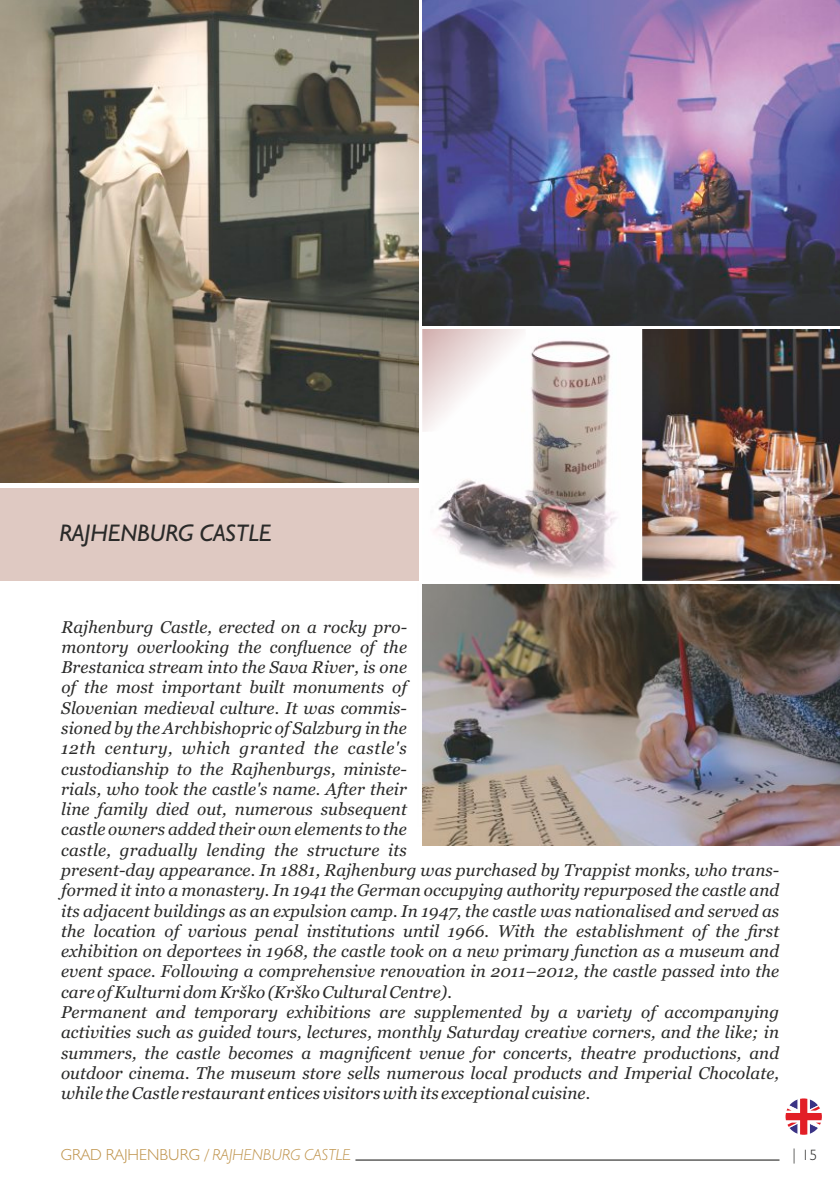
<style>
.page{position:relative;width:840px;height:1191px;background:#fff}
.page>*{position:absolute;margin:0;border:0;box-sizing:border-box;transform-origin:0 0}
.t1{font:italic 24px "Humanist 521 BT";color:#2a2a29}
.t2{font:italic 17px/20.2px "Georgia";letter-spacing:.005em;color:#2a2a29}
.t3{font:italic 300 16px "Humanist 521 BT";color:#c0954e}
.t4{font:300 15px "Humanist 521 BT";color:#2a2a29}
.s1{font-style:normal}
</style>
<div class="page">
<img style="left:422px;top:0;width:417px;height:325px">
<img style="left:435px;top:340px;width:182px;height:238px">
<img style="left:642px;top:329px;width:197px;height:251px">
<img style="left:422px;top:584px;width:417px;height:261px">
<img style="left:0;top:0;width:418px;height:483px">
<hr style="left:355px;top:1159px;width:424px;height:1px;background:#2a2a29">
<svg style="left:785px;top:1098px;width:36px;height:36px"></svg>
<div style="left:0;top:487px;width:418px;height:93px;background:#dfc9c2"></div>
<img style="left:422px;top:329px;width:103px;height:103px">
<h1 class="t1" style="left:60px;top:523px;width:213px">RAJHENBURG CASTLE</h1>
<p class="t2" style="left:61px;top:618px;width:719px">Rajhenburg Castle, erected on a rocky pro-<br>montory overlooking the confluence of the<br>Brestanica stream into the Sava River, is one<br>of the most important built monuments of<br>Slovenian medieval culture. It was commis-<br>sioned by the Archbishopric of Salzburg in the<br>12th century, which granted the castle's<br>custodianship to the Rajhenburgs, ministe-<br>rials, who took the castle's name. After their<br>line family died out, numerous subsequent<br>castle owners added their own elements to the<br>castle, gradually lending the structure its<br>present-day appearance. In 1881, Rajhenburg was purchased by Trappist monks, who trans&shy;formed it into a monastery. In 1941 the German occupying authority repurposed the castle and its adjacent buildings as an expulsion camp. In 1947, the castle was nationalised and served as the location of various penal institutions until 1966. With the establishment of the first exhibition on deportees in 1968, the castle took on a new primary function as a museum and event space. Following a comprehensive renovation in 2011–2012, the castle passed into the care of Kulturni dom Krško (KrškoCultural Centre).<br>Permanent and temporary exhibitions are supplemented by a variety of accompanying activities such as guided tours, lectures, monthly Saturday creative corners, and the like; in summers, the castle becomes a magnificent venue for concerts, theatre productions, and outdoor cinema. The museum store sells numerous local products and Imperial Chocolate, while the Castle restaurant entices visitors with its exceptional cuisine.</p>
<p class="t3" style="left:61px;top:1147px;width:291px"><span class="s1">GRAD RAJHENBURG /</span> RAJHENBURG CASTLE</p>
<p class="t4" style="left:790px;top:1148px;width:28px">| 15</p>
</div>
